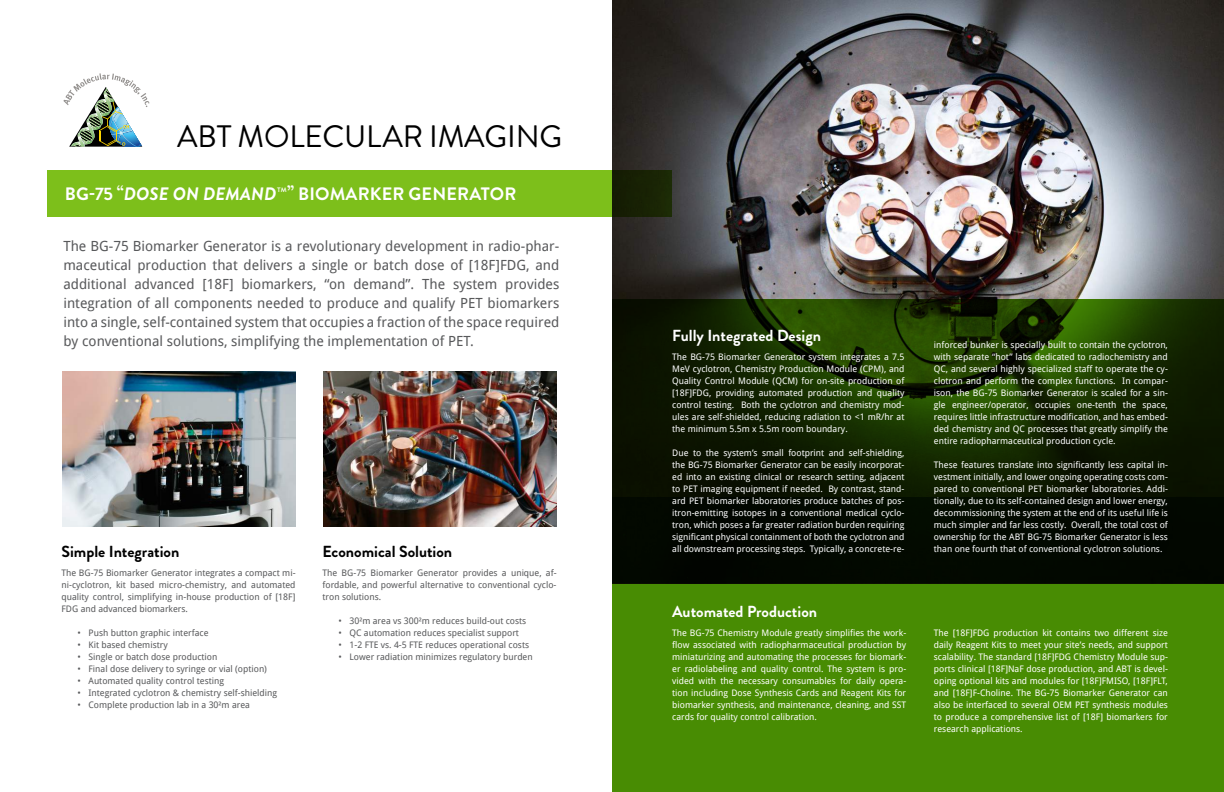
<style>
.page{position:relative;width:1224px;height:792px;background:#fff}
.page>*{position:absolute;margin:0;border:0;box-sizing:border-box;transform-origin:0 0}
.t1{font:31px "Brandon Grotesque";letter-spacing:-.005em;color:#000}
.t2{font:700 18px "Brandon Grotesque";letter-spacing:.01em;color:#fff}
.t3{font:700 16px "Brandon Grotesque";color:#fff}
.t4{font:700 16px "Brandon Grotesque";color:#000}
.t5{font:14px/19px "Droid Sans";color:#58595b;text-align:justify}
.t6{font:9px/12px "Droid Sans";color:#fff;text-align:justify}
.t7{font:9px/12px "Droid Sans";color:#58595b;text-align:justify}
.s1{font-style:italic}
.s2{font-weight:400;font-size:15px}
</style>
<div class="page">
<img style="left:612px;top:0;width:612px;height:300px">
<div style="left:612px;top:497px;width:612px;height:295px;background:#488c03"></div>
<svg style="left:612px;top:300px;width:612px;height:283px;background:#0f1e00"></svg>
<img style="left:62px;top:371px;width:234px;height:156px">
<img style="left:323px;top:371px;width:234px;height:156px">
<div style="left:48px;top:170px;width:624px;height:47px;background:#7dbf1b"></div>
<img style="left:63px;top:73px;width:86px;height:74px">
<h1 class="t1" style="left:177px;top:115px;width:387px">ABT MOLECULAR IMAGING</h1>
<h2 class="t2" style="left:65px;top:181px;width:453px">BG-75 “<span class="s1">DOSE ON DEMAND</span><span class="s2">™</span>” BIOMARKER GENERATOR</h2>
<p class="t5" style="left:63px;top:236px;width:497px">The BG-75 Biomarker Generator is a revolutionary development in radio-phar&shy;maceutical production that delivers a single or batch dose of [18F]FDG, and additional advanced [18F] biomarkers, “on demand”. The system provides integration of all components needed to produce and qualify PET biomarkers into a single, self-contained system that occupies a fraction of the space required by conventional solutions, simplifying the implementation of PET.</p>
<h3 class="t4" style="left:62px;top:540px;width:119px">Simple Integration</h3>
<p class="t7" style="left:62px;top:567px;width:236px">The BG-75 Biomarker Generator integrates a compact mi&shy;ni-cyclotron, kit based micro-chemistry, and automated quality control, simplifying in-house production of [18F] FDG and advanced biomarkers.</p>
<p class="t7" style="left:78px;top:626px;width:132px">• Push button graphic interface</p>
<p class="t7" style="left:78px;top:638px;width:92px">• Kit based chemistry</p>
<p class="t7" style="left:78px;top:650px;width:141px">• Single or batch dose production</p>
<p class="t7" style="left:78px;top:662px;width:191px">• Final dose delivery to syringe or vial (option)</p>
<p class="t7" style="left:78px;top:674px;width:148px">• Automated quality control testing</p>
<p class="t7" style="left:78px;top:686px;width:201px">• Integrated cyclotron &amp; chemistry self-shielding</p>
<p class="t7" style="left:78px;top:698px;width:174px">• Complete production lab in a 30²m area</p>
<h3 class="t4" style="left:323px;top:540px;width:131px">Economical Solution</h3>
<p class="t7" style="left:323px;top:567px;width:236px">The BG-75 Biomarker Generator provides a unique, af&shy;fordable, and powerful alternative to conventional cyclo&shy;tron solutions.</p>
<p class="t7" style="left:339px;top:615px;width:189px">• 30²m area vs 300²m reduces build-out costs</p>
<p class="t7" style="left:339px;top:626px;width:182px">• QC automation reduces specialist support</p>
<p class="t7" style="left:339px;top:638px;width:192px">• 1-2 FTE vs. 4-5 FTE reduces operational costs</p>
<p class="t7" style="left:339px;top:650px;width:196px">• Lower radiation minimizes regulatory burden</p>
<h3 class="t3" style="left:672px;top:324px;width:150px">Fully Integrated Design</h3>
<p class="t6" style="left:672px;top:351px;width:234px">The BG-75 Biomarker Generator system integrates a 7.5<br>MeV cyclotron, Chemistry Production Module (CPM), and Quality Control Module (QCM) for on-site production of [18F]FDG, providing automated production and quality control testing. Both the cyclotron and chemistry mod&shy;ules are self-shielded, reducing radiation to &lt;1 mR/hr at the minimum 5.5m x 5.5m room boundary.</p>
<p class="t6" style="left:672px;top:446px;width:234px">Due to the system’s small footprint and self-shielding, the BG-75 Biomarker Generator can be easily incorporat&shy;ed into an existing clinical or research setting, adjacent to PET imaging equipment if needed. By contrast, stand&shy;ard PET biomarker laboratories produce batches of pos&shy;itron-emitting isotopes in a conventional medical cyclo&shy;tron, which poses a far greater radiation burden requiring significant physical containment of both the cyclotron and all downstream processing steps. Typically, a concrete-re-</p>
<h3 class="t3" style="left:672px;top:600px;width:146px">Automated Production</h3>
<p class="t6" style="left:672px;top:627px;width:236px">The BG-75 Chemistry Module greatly simplifies the work&shy;flow associated with radiopharmaceutical production by miniaturizing and automating the processes for biomark&shy;er radiolabeling and quality control. The system is pro&shy;vided with the necessary consumables for daily opera&shy;tion including Dose Synthesis Cards and Reagent Kits for biomarker synthesis, and maintenance, cleaning, and SST cards for quality control calibration.</p>
<p class="t6" style="left:934px;top:338px;width:236px">inforced bunker is specially built to contain the cyclotron, with separate “hot” labs dedicated to radiochemistry and QC, and several highly specialized staff to operate the cy&shy;clotron and perform the complex functions. In compar&shy;ison, the BG-75 Biomarker Generator is scaled for a sin&shy;gle engineer/operator, occupies one-tenth the space, requires little infrastructure modification, and has embed&shy;ded chemistry and QC processes that greatly simplify the entire radiopharmaceutical production cycle.</p>
<p class="t6" style="left:934px;top:458px;width:236px">These features translate into significantly less capital in&shy;vestment initially, and lower ongoing operating costs com&shy;pared to conventional PET biomarker laboratories. Addi&shy;tionally, due to its self-contained design and lower energy, decommissioning the system at the end of its useful life is much simpler and far less costly. Overall, the total cost of ownership for the ABT BG-75 Biomarker Generator is less than one fourth that of conventional cyclotron solutions.</p>
<p class="t6" style="left:934px;top:626px;width:236px">The [18F]FDG production kit contains two different size daily Reagent Kits to meet your site’s needs, and support scalability. The standard [18F]FDG Chemistry Module sup&shy;ports clinical [18F]NaF dose production, and ABT is devel&shy;oping optional kits and modules for [18F]FMISO, [18F]FLT, and [18F]F-Choline. The BG-75 Biomarker Generator can also be interfaced to several OEM PET synthesis modules to produce a comprehensive list of [18F] biomarkers for research applications.</p>
</div>
